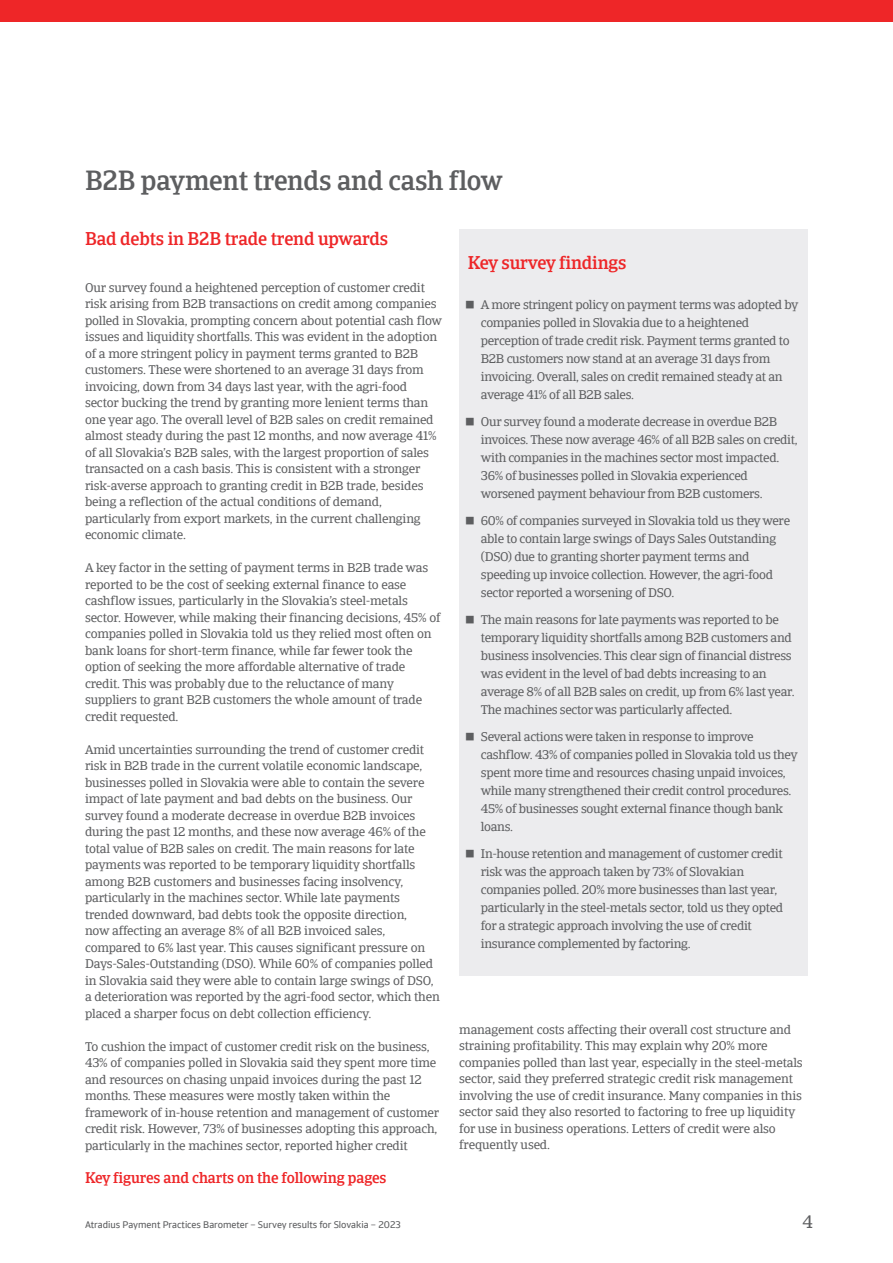
<style>
.page{position:relative;width:893px;height:1263px;background:#fff}
.page>*{position:absolute;margin:0;border:0;box-sizing:border-box;transform-origin:0 0}
.t1{font:500 27px "Catalana";letter-spacing:-.01em;color:#5d5e60}
.t2{font:500 18px "Catalana";letter-spacing:-.01em;color:#ee2628}
.t3{font:18px "Catalana";color:#5d5e60}
.t4{font:500 15px "Catalana";letter-spacing:-.01em;color:#ee2628}
.t5{font:12.75px/16.5px "Catalana";letter-spacing:-.015em;color:#5d5e60}
.t6{font:9.75px "Catalana Sans";color:#5d5e60}
.s1{font-family:"Menlo";font-weight:700;font-style:italic}
</style>
<div class="page">
<div style="left:0;top:0;width:893px;height:21px;background:#ee2628"></div>
<div style="left:459px;top:230px;width:349px;height:746px;background:#ececee"></div>
<h1 class="t1" style="left:85px;top:163px;width:419px">B2B payment trends and cash flow</h1>
<h2 class="t2" style="left:85px;top:227px;width:305px">Bad debts in B2B trade trend upwards</h2>
<h2 class="t2" style="left:468px;top:251px;width:160px">Key survey findings</h2>
<p class="t5" style="left:85px;top:279px;width:359px">Our survey found a heightened perception of customer credit risk arising from B2B transactions on credit among companies polled in Slovakia, prompting concern about potential cash flow issues and liquidity shortfalls. This was evident in the adoption of a more stringent policy in payment terms granted to B2B customers. These were shortened to an average 31 days from invoicing, down from 34 days last year, with the agri-food sector bucking the trend by granting more lenient terms than one year ago. The overall level of B2B sales on credit remained almost steady during the past 12 months, and now average 41% of all Slovakia’s B2B sales, with the largest proportion of sales transacted on a cash basis. This is consistent with a stronger risk-averse approach to granting credit in B2B trade, besides being a reflection of the actual conditions of demand, particularly from export markets, in the current challenging economic climate.</p>
<p class="t5" style="left:85px;top:560px;width:357px">A key factor in the setting of payment terms in B2B trade was reported to be the cost of seeking external finance to ease cashflow issues, particularly in the Slovakia’s steel-metals sector. However, while making their financing decisions, 45% of companies polled in Slovakia told us they relied most often on bank loans for short-term finance, while far fewer took the option of seeking the more affordable alternative of trade credit. This was probably due to the reluctance of many suppliers to grant B2B customers the whole amount of trade credit requested.</p>
<p class="t5" style="left:85px;top:741px;width:356px">Amid uncertainties surrounding the trend of customer credit risk in B2B trade in the current volatile economic landscape, businesses polled in Slovakia were able to contain the severe impact of late payment and bad debts on the business. Our survey found a moderate decrease in overdue B2B invoices during the past 12 months, and these now average 46% of the total value of B2B sales on credit. The main reasons for late payments was reported to be temporary liquidity shortfalls among B2B customers and businesses facing insolvency, particularly in the machines sector. While late payments trended downward, bad debts took the opposite direction,<br>now affecting an average 8% of all B2B invoiced sales, compared to 6% last year. This causes significant pressure on Days-Sales-Outstanding (DSO). While 60% of companies polled in Slovakia said they were able to contain large swings of DSO, a deterioration was reported by the agri-food sector, which then placed a sharper focus on debt collection efficiency.</p>
<p class="t5" style="left:85px;top:1038px;width:356px">To cushion the impact of customer credit risk on the business, 43% of companies polled in Slovakia said they spent more time and resources on chasing unpaid invoices during the past 12 months. These measures were mostly taken within the framework of in-house retention and management of customer credit risk. However, 73% of businesses adopting this approach, particularly in the machines sector, reported higher credit</p>
<p class="t4" style="left:85px;top:1168px;width:303px">Key figures and charts on the following pages</p>
<p class="t5" style="left:481px;top:295px;width:319px;line-height:18px;text-indent:-15px"><span class="s1">■</span> A more stringent policy on payment terms was adopted by companies polled in Slovakia due to a heightened perception of trade credit risk. Payment terms granted to B2B customers now stand at an average 31 days from invoicing. Overall, sales on credit remained steady at an average 41% of all B2B sales.</p>
<p class="t5" style="left:481px;top:412px;width:318px;line-height:18px;text-indent:-15px"><span class="s1">■</span> Our survey found a moderate decrease in overdue B2B invoices. These now average 46% of all B2B sales on credit, with companies in the machines sector most impacted.<br>36% of businesses polled in Slovakia experienced worsened payment behaviour from B2B customers.</p>
<p class="t5" style="left:481px;top:511px;width:311px;line-height:18px;text-indent:-15px"><span class="s1">■</span> 60% of companies surveyed in Slovakia told us theywere able to contain large swings of Days Sales Outstanding (DSO) due to granting shorter payment terms and speeding up invoice collection. However, the agri-food sector reported a worsening of DSO.</p>
<p class="t5" style="left:481px;top:610px;width:315px;line-height:18px;text-indent:-15px"><span class="s1">■</span> The main reasons for late payments was reported to be temporary liquidity shortfalls among B2B customers and business insolvencies. This clear sign of financial distress was evident in the level of bad debts increasing to an average 8% of all B2B sales on credit, up from 6% last year.<br>The machines sector was particularly affected.</p>
<p class="t5" style="left:481px;top:727px;width:318px;line-height:18px;text-indent:-15px"><span class="s1">■</span> Several actions were taken in response to improve cashflow. 43% of companies polled in Slovakia told us they spent more time and resources chasing unpaid invoices, while many strengthened their credit control procedures.<br>45% of businesses sought external finance though bank loans.</p>
<p class="t5" style="left:481px;top:844px;width:304px;line-height:18px;text-indent:-15px"><span class="s1">■</span> In-house retention and management of customer credit risk was the approach taken by 73% of Slovakian companies polled. 20% more businesses than last year, particularly in the steel-metals sector, told us they opted for a strategic approach involving the use of credit insurance complemented by factoring.</p>
<p class="t5" style="left:459px;top:1021px;width:345px">management costs affecting their overall cost structure and straining profitability. This may explain why 20% more companies polled than last year, especially in the steel-metals sector, said they preferred strategic credit risk management involving the use of credit insurance. Many companies in this sector said they also resorted to factoring to free up liquidity for use in business operations. Letters of credit were also frequently used.</p>
<p class="t6" style="left:85px;top:1218px;width:317px">Atradius Payment Practices Barometer – Survey results for Slovakia – 2023</p>
<h2 class="t3" style="left:802px;top:1210px;width:12px">4</h2>
</div>
